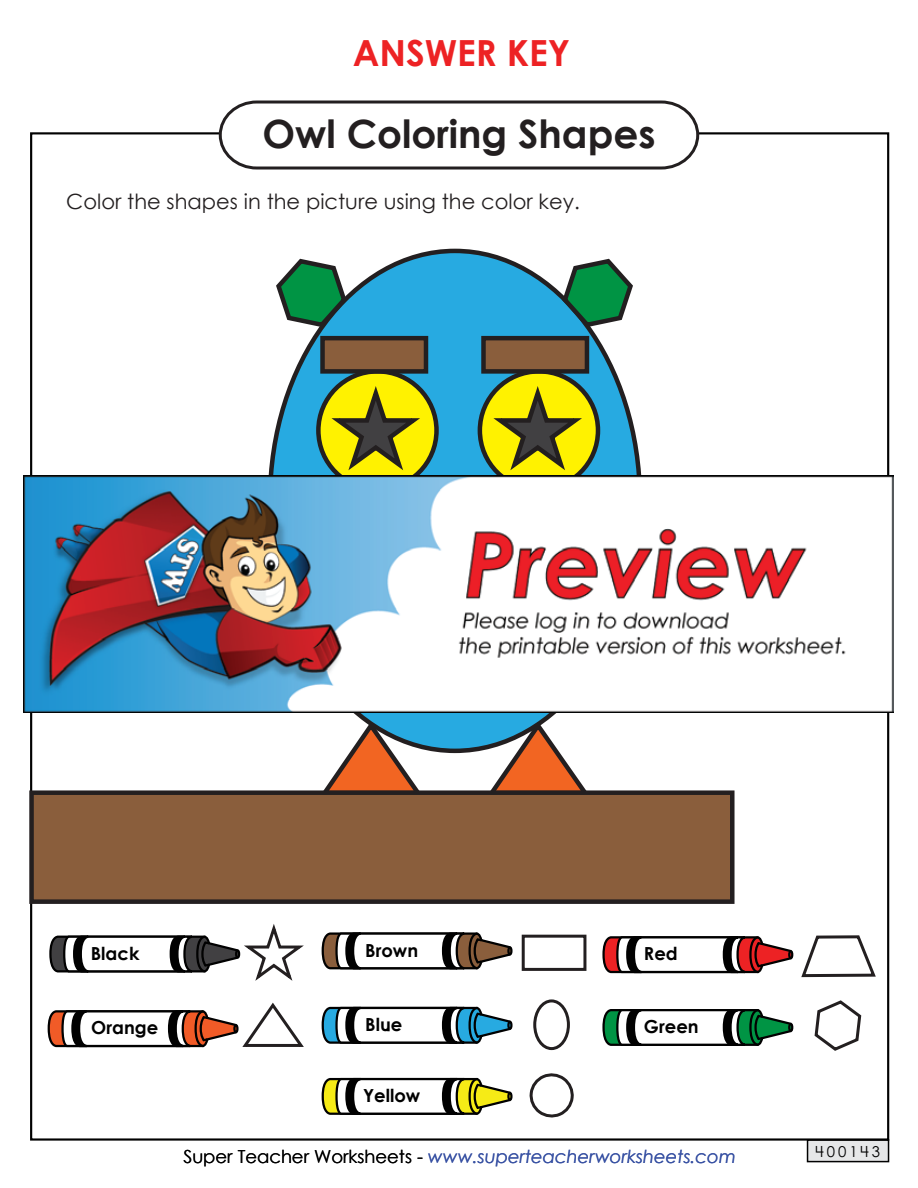
<style>
.page{position:relative;width:918px;height:1188px;background:#fff}
.page>*{position:absolute;margin:0;border:0;box-sizing:border-box;transform-origin:0 0}
.t1{font:700 39px "Century STW4";color:#231f20}
.t2{font:700 36px "Century Gothic 2";color:#ed2224}
.t3{font:21px "Century Gothic 2";color:#231f20}
.t4{font:italic 18px "Century Gothic 2";color:#3a53a4}
.t5{font:700 18px "Century STW4";color:#010101}
.t6{font:15px "Century STW4";letter-spacing:.2em;color:#010101}
.s1{font-style:normal;color:#010101}
</style>
<div class="page">
<div style="left:533px;top:999px;width:37px;height:51px;border:3px solid #231f20;border-radius:50%"></div>
<div style="left:522px;top:935px;width:64px;height:36px;background:#fff;border:3px solid #231f20"></div>
<svg style="left:47px;top:1002px;width:257px;height:46px"></svg>
<svg style="left:602px;top:935px;width:274px;height:43px"></svg>
<svg style="left:603px;top:1009px;width:191px;height:37px"></svg>
<svg style="left:323px;top:1006px;width:190px;height:38px"></svg>
<svg style="left:323px;top:932px;width:190px;height:38px"></svg>
<svg style="left:50px;top:925px;width:254px;height:56px"></svg>
<svg style="left:321px;top:1077px;width:192px;height:38px"></svg>
<svg style="left:814px;top:1000px;width:48px;height:51px"></svg>
<svg style="left:529px;top:1040px;width:45px;height:78px"></svg>
<div style="left:807px;top:1139px;width:82px;height:23px;background:#e6e7e8;border:2px solid #010101"></div>
<svg style="left:217px;top:100px;width:484px;height:70px"></svg>
<div style="left:270px;top:251px;width:370px;height:500px;background:#27aae1;border-radius:50%"></div>
<svg style="left:318px;top:371px;width:119px;height:118px"></svg>
<div style="left:316px;top:369px;width:123px;height:123px;border:4px solid #231f20;border-radius:50%"></div>
<svg style="left:480px;top:371px;width:118px;height:118px"></svg>
<div style="left:478px;top:369px;width:122px;height:123px;border:4px solid #231f20;border-radius:50%"></div>
<svg style="left:324px;top:719px;width:103px;height:71px"></svg>
<svg style="left:483px;top:719px;width:103px;height:71px"></svg>
<svg style="left:276px;top:258px;width:73px;height:72px"></svg>
<svg style="left:560px;top:258px;width:73px;height:72px"></svg>
<svg style="left:325px;top:388px;width:102px;height:87px"></svg>
<svg style="left:486px;top:388px;width:103px;height:87px"></svg>
<div style="left:320px;top:336px;width:108px;height:38px;background:#8a5e3c;border:4px solid #231f20"></div>
<div style="left:29px;top:790px;width:706px;height:114px;background:#8a5e3c;border:4px solid #231f20"></div>
<div style="left:481px;top:336px;width:108px;height:38px;background:#8a5e3c;border:4px solid #231f20"></div>
<img style="left:24px;top:475px;width:869px;height:238px">
<h2 class="t2" style="left:353px;top:26px;width:219px">ANSWER KEY</h2>
<h1 class="t1" style="left:262px;top:104px;width:395px">Owl Coloring Shapes</h1>
<p class="t3" style="left:66px;top:187px;width:515px">Color the shapes in the picture using the color key.</p>
<p class="t5" style="left:91px;top:940px;width:50px">Black</p>
<p class="t5" style="left:365px;top:937px;width:54px">Brown</p>
<p class="t5" style="left:644px;top:940px;width:35px">Red</p>
<p class="t5" style="left:91px;top:1014px;width:68px">Orange</p>
<p class="t5" style="left:365px;top:1011px;width:39px">Blue</p>
<p class="t5" style="left:644px;top:1013px;width:56px">Green</p>
<p class="t5" style="left:363px;top:1082px;width:59px">Yellow</p>
<p class="t4" style="left:183px;top:1144px;width:554px"><span class="s1">Super Teacher Worksheets -</span> www.superteacherworksheets.com</p>
<p class="t6" style="left:815px;top:1141px;width:66px">400143</p>
</div>
